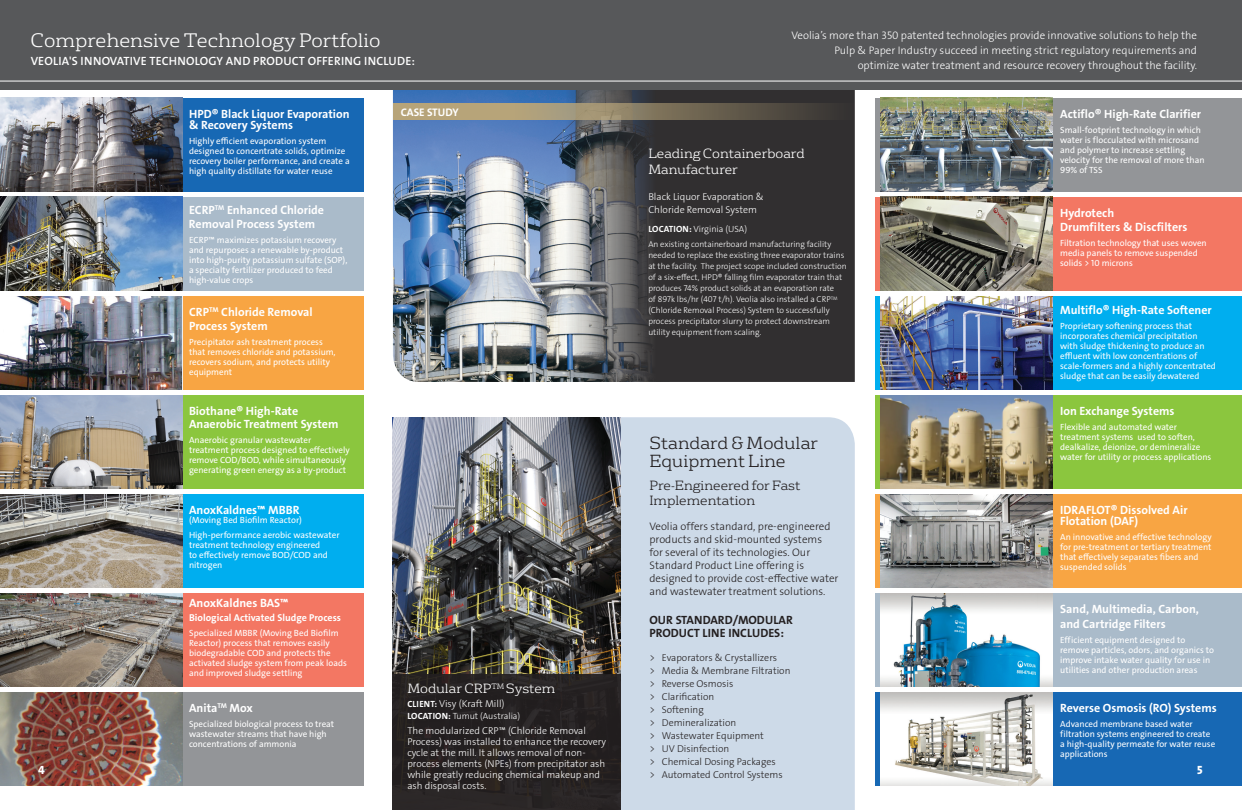
<style>
.page{position:relative;width:1242px;height:810px;background:#fff}
.page>*{position:absolute;margin:0;border:0;box-sizing:border-box;transform-origin:0 0}
.t1{font:300 19px "FS Rufus";color:#fff}
.t2{font:300 17px/18px "FS Rufus";color:#231f20}
.t3{font:300 13px/16px "FS Rufus";color:#fff}
.t4{font:300 13px/15px "FS Rufus";color:#231f20}
.t5{font:12px/14.4px "The Sans Veolia W7 Bld";color:#fff}
.t6{font:12px "The Sans Veolia W6 Se Bld";letter-spacing:.015em;color:#fff}
.t7{font:12px/13px "The Sans Veolia W7 Bld";color:#231f20}
.t8{font:12px "The Sans Veolia W8 Ex Bld";color:#fff}
.t9{font:11px/15px "The Sans Veolia W3 Lig";color:#fff;text-align:right}
.t10{font:11px/13px "The Sans Veolia W3 Lig";color:#231f20}
.t11{font:11px "The Sans Veolia W7 Bld";letter-spacing:-.01em;color:#fff}
.t12{font:10px/11px "The Sans Veolia W3 Lig";color:#fff}
.t13{font:10px/13.1px "The Sans Veolia W3 Lig";color:#231f20}
.t14{font:10px "The Sans Veolia W7 Bld";color:#fff}
.t15{font:9px/10px "The Sans Veolia W5 Pla";color:#fff}
.t16{font:9px "The Sans Veolia W3 Lig";color:#fff}
.t17{font:8.5px/11px "The Sans Veolia W3 Lig";color:#fff}
.s1{font-family:"The Sans Veolia W7 Bld"}
.s2{font-family:"The Sans Veolia W7 Bld";font-size:9px}
</style>
<div class="page">
<div style="left:0;top:395px;width:364px;height:93px;background:#8bc63e"></div>
<img style="left:0;top:395px;width:182px;height:93px">
<div style="left:0;top:494px;width:364px;height:94px;background:#00aeef"></div>
<img style="left:0;top:494px;width:182px;height:94px">
<div style="left:0;top:593px;width:364px;height:94px;background:#f37763"></div>
<img style="left:0;top:593px;width:182px;height:94px">
<div style="left:0;top:692px;width:364px;height:94px;background:#939598"></div>
<img style="left:0;top:692px;width:182px;height:94px">
<div style="left:875px;top:197px;width:367px;height:93px;background:#f37763"></div>
<img style="left:880px;top:197px;width:173px;height:93px">
<div style="left:0;top:296px;width:364px;height:93px;background:#f8a543"></div>
<img style="left:0;top:296px;width:182px;height:93px">
<div style="left:621px;top:417px;width:234px;height:393px;background:#cddae8"></div>
<img style="left:393px;top:417px;width:228px;height:257px">
<div style="left:0;top:197px;width:364px;height:93px;background:#aabbca"></div>
<img style="left:0;top:197px;width:182px;height:93px">
<img style="left:393px;top:90px;width:173px;height:292px">
<svg style="left:566px;top:90px;width:289px;height:292px;background:#424142"></svg>
<div style="left:0;top:0;width:1242px;height:90px;background:#57585a"></div>
<div style="left:0;top:98px;width:364px;height:93px;background:#1768b4"></div>
<img style="left:0;top:98px;width:182px;height:93px">
<div style="left:875px;top:692px;width:367px;height:94px;background:#1768b4"></div>
<img style="left:880px;top:692px;width:173px;height:94px">
<div style="left:875px;top:395px;width:367px;height:93px;background:#8bc63e"></div>
<img style="left:880px;top:395px;width:173px;height:93px">
<div style="left:875px;top:98px;width:367px;height:93px;background:#939598"></div>
<img style="left:880px;top:98px;width:173px;height:93px">
<div style="left:875px;top:593px;width:367px;height:94px;background:#aabbca"></div>
<img style="left:880px;top:593px;width:173px;height:94px">
<div style="left:875px;top:494px;width:367px;height:94px;background:#f8a543"></div>
<img style="left:880px;top:494px;width:173px;height:94px">
<div style="left:875px;top:296px;width:367px;height:93px;background:#00aeef"></div>
<img style="left:880px;top:296px;width:173px;height:93px">
<hr style="left:0;top:81px;width:1242px;height:1px;background:#fff">
<svg style="left:393px;top:103px;width:462px;height:16px;background:#877b61"></svg>
<div style="left:393px;top:674px;width:228px;height:136px;background:#231f20"></div>
<h1 class="t1" style="left:31px;top:26px;width:351px">Comprehensive Technology Portfolio</h1>
<h3 class="t6" style="left:31px;top:53px;width:386px">VEOLIA'S INNOVATIVE TECHNOLOGY AND PRODUCT OFFERING INCLUDE:</h3>
<h3 class="t5" style="left:189px;top:108px;width:162px;line-height:11px">HPD® Black Liquor Evaporation &amp; Recovery Systems</h3>
<p class="t15" style="left:189px;top:136px;width:162px">Highly efficient evaporation system designed to concentrate solids, optimize recovery boiler performance, and create a high quality distillate for water reuse</p>
<h3 class="t5" style="left:189px;top:202px;width:137px">ECRP<sup>TM</sup> Enhanced Chloride<br>Removal Process System</h3>
<p class="t15" style="left:189px;top:235px;width:160px">ECRP™ maximizes potassium recovery and repurposes a renewable by-product into high-purity potassium sulfate (SOP), a specialty fertilizer produced to feed high-value crops</p>
<h3 class="t5" style="left:189px;top:305px;width:125px">CRP<sup>TM</sup> Chloride Removal<br>Process System</h3>
<p class="t15" style="left:189px;top:337px;width:148px">Precipitator ash treatment process that removes chloride and potassium, recovers sodium, and protects utility equipment</p>
<p class="t11" style="left:401px;top:105px;width:59px">CASE STUDY</p>
<p class="t9" style="left:792px;top:28px;width:407px">Veolia’s more than 350 patented technologies provide innovative solutions to help the<br>Pulp &amp; Paper Industry succeed in meeting strict regulatory requirements and optimize water treatment and resource recovery throughout the facility.</p>
<h3 class="t3" style="left:648px;top:145px;width:158px">Leading Containerboard<br>Manufacturer</h3>
<p class="t12" style="left:648px;top:191px;width:117px;line-height:13px">Black Liquor Evaporation &amp;<br>Chloride Removal System</p>
<p class="t16" style="left:648px;top:223px;width:100px"><span class="s1">LOCATION:</span> Virginia (USA)</p>
<p class="t17" style="left:648px;top:239px;width:200px">An existing containerboard manufacturing facility needed to replace the existing three evaporator trains at the facility. The project scope included construction of a six-effect, HPD® falling film evaporator train that produces 74% product solids at an evaporation rate<br>of 897k lbs/hr (407 t/h). Veolia also installed a CRP<sup>TM </sup>(Chloride Removal Process) System to successfully process precipitator slurry to protect downstream utility equipment from scaling.</p>
<h3 class="t5" style="left:1060px;top:106px;width:143px">Actiflo® High-Rate Clarifier</h3>
<p class="t15" style="left:1060px;top:125px;width:146px">Small-footprint technology in which water is flocculated with microsand and polymer to increase settling velocity for the removal of more than<br>99% of TSS</p>
<h3 class="t5" style="left:1060px;top:205px;width:129px">Hydrotech<br>Drumfilters &amp; Discfilters</h3>
<p class="t15" style="left:1060px;top:238px;width:148px">Filtration technology that uses woven media panels to remove suspended solids &gt; 10 microns</p>
<h3 class="t5" style="left:1060px;top:303px;width:153px">Multiflo® High-Rate Softener</h3>
<p class="t15" style="left:1060px;top:321px;width:157px">Proprietary softening process that incorporates chemical precipitation with sludge thickening to produce an effluent with low concentrations of scale-formers and a highly concentrated sludge that can be easily dewatered</p>
<h3 class="t5" style="left:189px;top:404px;width:151px;line-height:13px">Biothane® High-Rate<br>Anaerobic Treatment System</h3>
<p class="t15" style="left:189px;top:435px;width:162px">Anaerobic granular wastewater treatment process designed to effectively remove COD/BOD, while simultaneously generating green energy as a by-product</p>
<h3 class="t5" style="left:189px;top:503px;width:112px">AnoxKaldnes™ MBBR</h3>
<p class="t15" style="left:189px;top:512px;width:152px;line-height:15px">(Moving Bed Biofilm Reactor)<br>High-performance aerobic wastewater</p>
<p class="t15" style="left:189px;top:540px;width:140px">treatment technology engineered to effectively remove BOD/COD and nitrogen</p>
<h3 class="t5" style="left:189px;top:596px;width:101px">AnoxKaldnes BAS™</h3>
<p class="t14" style="left:189px;top:611px;width:153px">Biological Activated Sludge Process</p>
<p class="t15" style="left:189px;top:628px;width:159px">Specialized MBBR (Moving Bed Biofilm Reactor) process that removes easily biodegradable COD and protects the activated sludge system from peak loads and improved sludge settling</p>
<h3 class="t5" style="left:189px;top:701px;width:65px">Anita<sup>TM</sup> Mox</h3>
<p class="t15" style="left:189px;top:719px;width:147px">Specialized biological process to treat wastewater streams that have high concentrations of ammonia</p>
<h3 class="t5" style="left:1060px;top:404px;width:116px">Ion Exchange Systems</h3>
<p class="t15" style="left:1060px;top:422px;width:153px">Flexible and automated water treatment systems used to soften, dealkalize, deionize, or demineralize water for utility or process applications</p>
<h2 class="t2" style="left:649px;top:433px;width:170px">Standard &amp; Modular<br>Equipment Line</h2>
<h3 class="t4" style="left:649px;top:477px;width:153px">Pre-Engineered for Fast<br>Implementation</h3>
<h3 class="t5" style="left:1060px;top:504px;width:129px;line-height:11px">IDRAFLOT® Dissolved Air<br>Flotation (DAF)</h3>
<p class="t15" style="left:1060px;top:532px;width:153px">An innovative and effective technology for pre-treatment or tertiary treatment that effectively separates fibers and suspended solids</p>
<p class="t10" style="left:649px;top:519px;width:191px">Veolia offers standard, pre-engineered products and skid-mounted systems<br>for several of its technologies. Our Standard Product Line offering is designed to provide cost-effective water and wastewater treatment solutions.</p>
<h3 class="t7" style="left:649px;top:613px;width:145px">OUR STANDARD/MODULAR<br>PRODUCT LINE INCLUDES:</h3>
<p class="t13" style="left:649px;top:651px;width:143px">&gt; Evaporators &amp; Crystallizers<br>&gt; Media &amp; Membrane Filtration &gt; Reverse Osmosis<br>&gt; Clarification<br>&gt; Softening<br>&gt; Demineralization<br>&gt; Wastewater Equipment<br>&gt; UV Disinfection<br>&gt; Chemical Dosing Packages<br>&gt; Automated Control Systems</p>
<h3 class="t5" style="left:1060px;top:601px;width:140px;line-height:15px">Sand, Multimedia, Carbon, and Cartridge Filters</h3>
<p class="t15" style="left:1060px;top:635px;width:156px">Efficient equipment designed to remove particles, odors, and organics to improve intake water quality for use in utilities and other production areas</p>
<h3 class="t3" style="left:407px;top:679px;width:149px">Modular CRP<sup>TM</sup> System</h3>
<p class="t12" style="left:407px;top:699px;width:99px"><span class="s2">CLIENT:</span> Visy (Kraft Mill)</p>
<p class="t16" style="left:407px;top:710px;width:114px"><span class="s1">LOCATION:</span> Tumut (Australia)</p>
<p class="t12" style="left:407px;top:726px;width:200px">The modularized CRP™ (Chloride Removal Process) was installed to enhance the recovery cycle at the mill. It allows removal of non&shy;process elements (NPEs) from precipitator ash while greatly reducing chemical makeup and ash disposal costs.</p>
<h3 class="t5" style="left:1060px;top:701px;width:158px">Reverse Osmosis (RO) Systems</h3>
<p class="t15" style="left:1060px;top:719px;width:157px">Advanced membrane based water filtration systems engineered to create a high-quality permeate for water reuse applications</p>
<h3 class="t8" style="left:38px;top:762px;width:8px">4</h3>
<h3 class="t8" style="left:1197px;top:762px;width:7px">5</h3>
</div>
